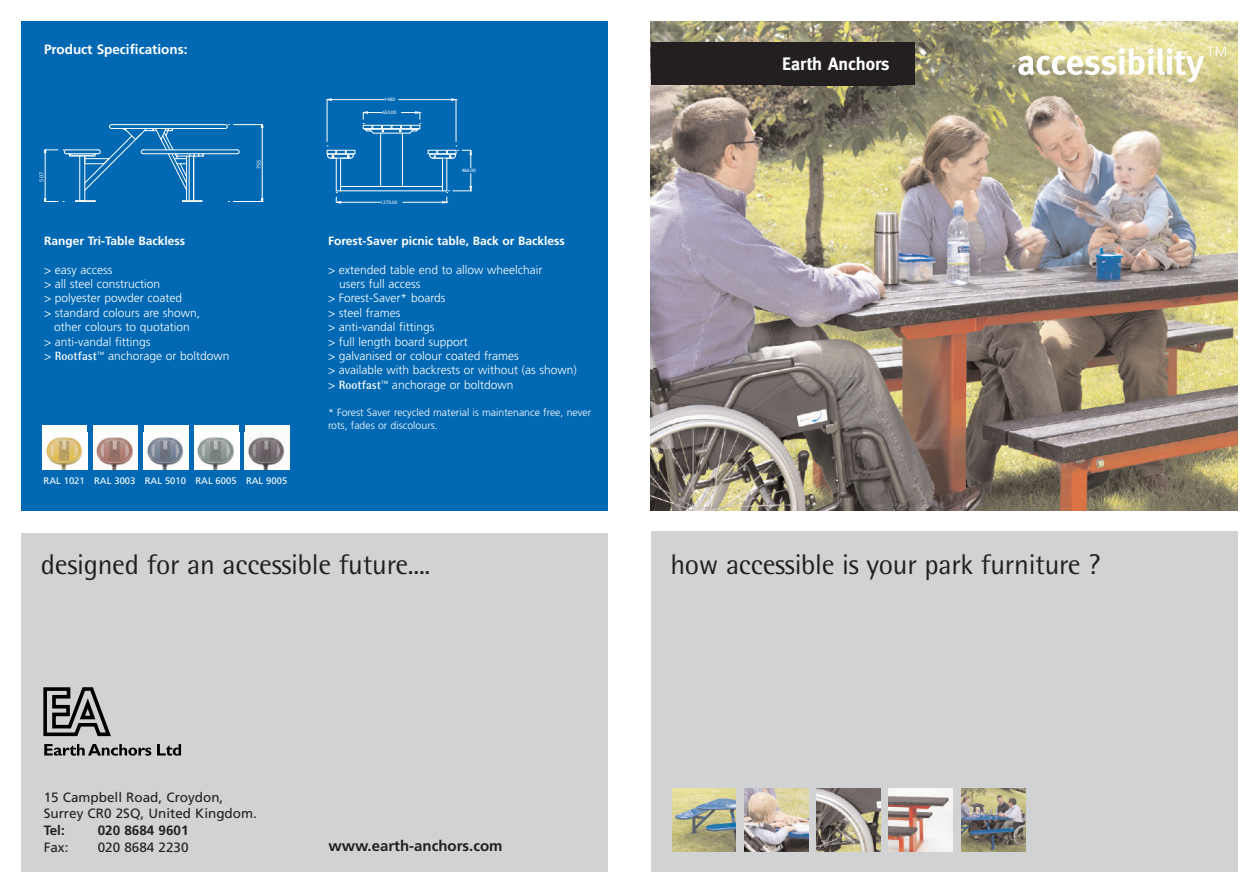
<style>
.page{position:relative;width:1259px;height:893px;background:#fff}
.page>*{position:absolute;margin:0;border:0;box-sizing:border-box;transform-origin:0 0}
.t1{font:28.5px "Rotis Semi Sans";letter-spacing:-.01em;color:#231f20}
.t2{font:700 18px "Meta";color:#fff}
.t3{font:700 15px "Frutiger";color:#231f20}
.t4{font:13.5px/16.8px "Frutiger";color:#231f20}
.t5{font:700 13.5px "Frutiger";color:#fff}
.t6{font:700 13.5px "Frutiger";color:#231f20}
.t7{font:300 12px "Frutiger";color:#fff}
.t8{font:700 12px "Frutiger";color:#fff}
.t9{font:300 10.5px/12.6px "Frutiger";color:#fff}
.t10{font:9.45px "Frutiger";color:#fff}
.t11{font:6px "Myriad Pro";color:#fff}
.t12{font:5.1px "Myriad Pro";color:#fff}
.s1{font-family:"Rotis Semi Sans";font-weight:700}
</style>
<div class="page">
<div style="left:21px;top:21px;width:587px;height:489px;background:#0168b3"></div>
<div style="left:21px;top:533px;width:587px;height:339px;background:#d1d2d4"></div>
<img style="left:651px;top:21px;width:586px;height:489px">
<div style="left:651px;top:43px;width:263px;height:42px;background:#231f20"></div>
<svg style="left:43px;top:687px;width:68px;height:50px"></svg>
<svg style="left:44px;top:744px;width:107px;height:12px"></svg>
<svg style="left:157px;top:744px;width:24px;height:12px"></svg>
<svg style="left:1018px;top:47px;width:207px;height:36px"></svg>
<div style="left:651px;top:531px;width:586px;height:341px;background:#d1d2d4"></div>
<hr style="left:340px;top:191px;width:102px;height:1px;background:#fff">
<hr style="left:340px;top:186px;width:102px;height:1px;background:#fff">
<hr style="left:380px;top:133px;width:1px;height:53px;background:#fff">
<hr style="left:340px;top:158px;width:1px;height:33px;background:#fff">
<hr style="left:336px;top:158px;width:1px;height:33px;background:#fff">
<hr style="left:402px;top:133px;width:1px;height:53px;background:#fff">
<hr style="left:442px;top:158px;width:1px;height:33px;background:#fff">
<hr style="left:446px;top:158px;width:1px;height:33px;background:#fff">
<hr style="left:327px;top:99px;width:1px;height:43px;background:#fff">
<hr style="left:456px;top:99px;width:1px;height:43px;background:#fff">
<hr style="left:331px;top:99px;width:53px;height:1px;background:#fff">
<hr style="left:399px;top:99px;width:53px;height:1px;background:#fff">
<svg style="left:327px;top:98px;width:5px;height:3px"></svg>
<svg style="left:327px;top:146px;width:29px;height:13px"></svg>
<svg style="left:451px;top:98px;width:7px;height:3px"></svg>
<svg style="left:362px;top:111px;width:60px;height:23px"></svg>
<hr style="left:340px;top:202px;width:40px;height:1px;background:#fff">
<hr style="left:403px;top:202px;width:39px;height:1px;background:#fff">
<svg style="left:335px;top:191px;width:6px;height:12px"></svg>
<svg style="left:428px;top:146px;width:44px;height:22px"></svg>
<svg style="left:442px;top:174px;width:30px;height:29px"></svg>
<hr style="left:85px;top:156px;width:1px;height:45px;background:#fff">
<hr style="left:79px;top:156px;width:1px;height:45px;background:#fff">
<svg style="left:75px;top:200px;width:21px;height:2px"></svg>
<hr style="left:189px;top:156px;width:1px;height:45px;background:#fff">
<hr style="left:186px;top:156px;width:1px;height:45px;background:#fff">
<hr style="left:193px;top:156px;width:1px;height:45px;background:#fff">
<svg style="left:182px;top:200px;width:21px;height:2px"></svg>
<svg style="left:237px;top:149px;width:3px;height:5px"></svg>
<hr style="left:143px;top:153px;width:94px;height:1px;background:#fff">
<hr style="left:143px;top:150px;width:94px;height:1px;background:#fff">
<hr style="left:111px;top:124px;width:114px;height:1px;background:#fff">
<hr style="left:111px;top:128px;width:114px;height:1px;background:#fff">
<hr style="left:45px;top:152px;width:1px;height:47px;background:#fff">
<svg style="left:44px;top:198px;width:20px;height:4px"></svg>
<svg style="left:44px;top:124px;width:160px;height:67px"></svg>
<hr style="left:262px;top:127px;width:1px;height:72px;background:#fff">
<svg style="left:225px;top:124px;width:38px;height:5px"></svg>
<svg style="left:228px;top:198px;width:35px;height:4px"></svg>
<img style="left:672px;top:788px;width:64px;height:64px">
<img style="left:744px;top:788px;width:64px;height:64px">
<img style="left:816px;top:788px;width:64px;height:64px">
<img style="left:889px;top:788px;width:63px;height:64px">
<img style="left:961px;top:788px;width:64px;height:64px">
<div style="left:43px;top:425px;width:44px;height:45px;background:#fff"></div>
<img style="left:46px;top:437px;width:37px;height:33px">
<div style="left:93px;top:425px;width:45px;height:45px;background:#fff"></div>
<img style="left:96px;top:437px;width:37px;height:33px">
<div style="left:144px;top:425px;width:44px;height:45px;background:#fff"></div>
<img style="left:147px;top:437px;width:37px;height:33px">
<div style="left:194px;top:425px;width:45px;height:45px;background:#fff"></div>
<img style="left:197px;top:437px;width:37px;height:33px">
<div style="left:245px;top:425px;width:45px;height:45px;background:#fff"></div>
<img style="left:248px;top:437px;width:37px;height:33px">
<p class="t5" style="left:44px;top:44px;width:145px">Product Specifications:</p>
<p class="t11" style="left:39px;top:181px;width:11px;rotate:-90deg">507</p>
<p class="t8" style="left:44px;top:236px;width:142px">Ranger Tri-Table Backless</p>
<p class="t7" style="left:44px;top:264px;width:70px">&gt; easy access</p>
<p class="t7" style="left:44px;top:279px;width:118px">&gt; all steel construction</p>
<p class="t7" style="left:44px;top:293px;width:140px">&gt; polyester powder coated</p>
<p class="t7" style="left:44px;top:308px;width:158px">&gt; standard colours are shown,</p>
<p class="t7" style="left:54px;top:322px;width:137px">other colours to quotation</p>
<p class="t7" style="left:44px;top:336px;width:108px">&gt; anti-vandal fittings</p>
<p class="t7" style="left:44px;top:351px;width:187px">&gt; <span class="s1">Rootfast</span><sup>™</sup> anchorage or boltdown</p>
<p class="t11" style="left:256px;top:169px;width:11px;rotate:-90deg">755</p>
<p class="t10" style="left:44px;top:477px;width:245px">RAL 1021 RAL 3003 RAL 5010 RAL 6005 RAL 9005</p>
<p class="t12" style="left:385px;top:98px;width:12px">1480</p>
<p class="t12" style="left:382px;top:111px;width:16px">650.00</p>
<p class="t12" style="left:380px;top:200px;width:18px">1270.00</p>
<p class="t12" style="left:462px;top:169px;width:16px">466.00</p>
<p class="t8" style="left:328px;top:236px;width:238px">Forest-Saver picnic table, Back or Backless</p>
<p class="t7" style="left:328px;top:264px;width:216px">&gt; extended table end to allow wheelchair</p>
<p class="t7" style="left:339px;top:279px;width:83px">users full access</p>
<p class="t7" style="left:328px;top:293px;width:119px">&gt; Forest-Saver* boards</p>
<p class="t7" style="left:328px;top:308px;width:74px">&gt; steel frames</p>
<p class="t7" style="left:328px;top:322px;width:108px">&gt; anti-vandal fittings</p>
<p class="t7" style="left:328px;top:336px;width:141px">&gt; full length board support</p>
<p class="t7" style="left:328px;top:351px;width:192px">&gt; galvanised or colour coated frames</p>
<p class="t7" style="left:328px;top:365px;width:250px">&gt; available with backrests or without (as shown)</p>
<p class="t7" style="left:328px;top:380px;width:187px">&gt; <span class="s1">Rootfast</span><sup>™</sup> anchorage or boltdown</p>
<p class="t9" style="left:328px;top:407px;width:265px">* Forest Saver recycled material is maintenance free, never rots, fades or discolours.</p>
<h1 class="t1" style="left:41px;top:554px;width:391px">designed for an accessible future....</h1>
<h2 class="t2" style="left:782px;top:54px;width:109px">Earth Anchors</h2>
<h1 class="t1" style="left:670px;top:554px;width:431px">how accessible is your park furniture ?</h1>
<p class="t4" style="left:44px;top:789px;width:215px">15 Campbell Road, Croydon,<br>Surrey CR0 2SQ, United Kingdom.</p>
<p class="t6" style="left:44px;top:825px;width:23px">Tel:</p>
<p class="t6" style="left:98px;top:825px;width:92px">020 8684 9601</p>
<p class="t4" style="left:44px;top:840px;width:26px">Fax:</p>
<p class="t4" style="left:98px;top:840px;width:92px">020 8684 2230</p>
<p class="t3" style="left:328px;top:840px;width:176px">www.earth-anchors.com</p>
</div>
